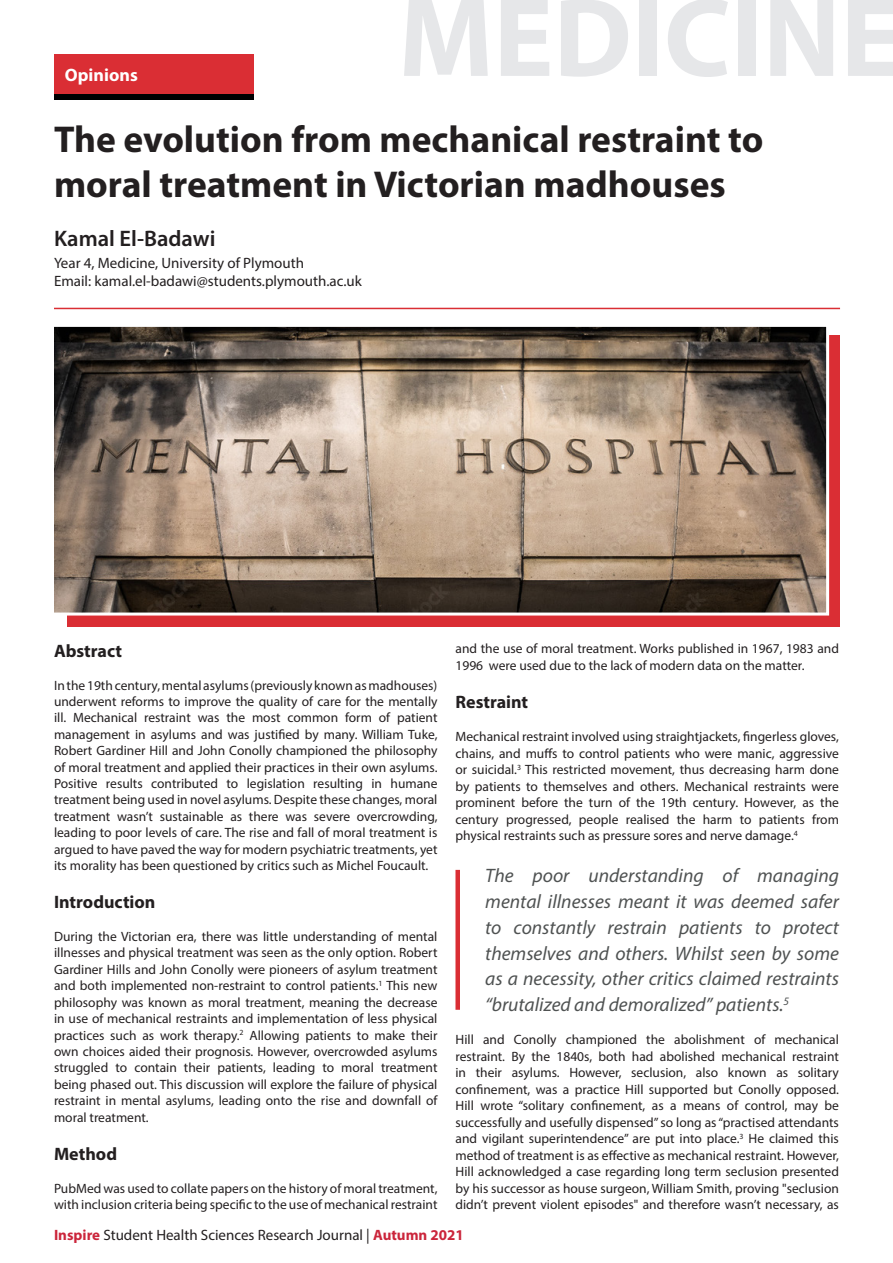
<style>
.page{position:relative;width:893px;height:1263px;background:#fff}
.page>*{position:absolute;margin:0;border:0;box-sizing:border-box;transform-origin:0 0}
.t1{font:700 112.5px "Myriad Pro";color:#e6e7e9}
.t2{font:700 37.5px/45px "Myriad Pro";color:#231f20}
.t3{font:600 22.5px "Myriad Pro";color:#231f20}
.t4{font:italic 19.5px/25.8px "Myriad Pro";color:#4f5252;text-align:justify}
.t5{font:700 18px "Myriad Pro";color:#231f20}
.t6{font:700 18px "Myriad Pro";color:#fff}
.t7{font:15px "Myriad Pro";color:#231f20}
.t8{font:13.5px/16.4px "Myriad Pro";color:#231f20;text-align:justify}
.s1{font-weight:700;color:#cb253b}
</style>
<div class="page">
<div style="left:68px;top:335px;width:772px;height:291px;background:#da2e34"></div>
<div style="left:54px;top:60px;width:200px;height:40px;background:#000001"></div>
<div style="left:54px;top:54px;width:200px;height:40px;background:#da2e34"></div>
<div style="left:455px;top:870px;width:5px;height:140px;background:#da2e34"></div>
<hr style="left:54px;top:308px;width:786px;height:1px;background:#da2e34">
<svg style="left:54px;top:326px;width:776px;height:291px;background:#8f7d6c"></svg>
<p class="t6" style="left:65px;top:63px;width:74px">Opinions</p>
<p class="t1" style="left:398px;top:-35px;width:504px">MEDICINE</p>
<p class="t2" style="left:54px;top:116px;width:711px">The evolution from mechanical restraint to moral treatment in Victorian madhouses</p>
<p class="t3" style="left:54px;top:224px;width:163px">Kamal El-Badawi</p>
<p class="t7" style="left:54px;top:254px;width:252px">Year 4, Medicine, University of Plymouth</p>
<p class="t7" style="left:54px;top:272px;width:309px">Email: kamal.el-badawi@students.plymouth.ac.uk</p>
<p class="t8" style="left:455px;top:640px;width:385px">and the use of moral treatment. Works published in 1967, 1983 and<br>1996 were used due to the lack of modern data on the matter.</p>
<p class="t5" style="left:455px;top:690px;width:74px">Restraint</p>
<p class="t8" style="left:455px;top:728px;width:385px">Mechanical restraint involved using straightjackets, fingerless gloves, chains, and muffs to control patients who were manic, aggressive or suicidal.<sup>3</sup> This restricted movement, thus decreasing harm done by patients to themselves and others. Mechanical restraints were prominent before the turn of the 19th century. However, as the century progressed, people realised the harm to patients from physical restraints such as pressure sores and nerve damage.<sup>4</sup></p>
<p class="t4" style="left:485px;top:862px;width:355px">The poor understanding of managing mental illnesses meant it was deemed safer to constantly restrain patients to protect themselves and others. Whilst seen by some as a necessity, other critics claimed restraints “brutalized and demoralized” patients.<sup>5</sup></p>
<p class="t8" style="left:455px;top:1031px;width:385px">Hill and Conolly championed the abolishment of mechanical restraint. By the 1840s, both had abolished mechanical restraint in their asylums. However, seclusion, also known as solitary confinement, was a practice Hill supported but Conolly opposed.<br>Hill wrote “solitary confinement, as a means of control, may be successfully and usefully dispensed” so long as “practised attendants and vigilant superintendence” are put into place.<sup>3</sup> He claimed this method of treatment is as effective as mechanical restraint. However, Hill acknowledged a case regarding long term seclusion presented by his successor as house surgeon, William Smith, proving "seclusion didn’t prevent violent episodes" and therefore wasn’t necessary, as</p>
<p class="t7" style="left:54px;top:1226px;width:411px"><span class="s1">Inspire</span> Student Health Sciences Research Journal | <span class="s1">Autumn 2021</span></p>
<p class="t5" style="left:54px;top:639px;width:70px">Abstract</p>
<p class="t8" style="left:54px;top:677px;width:385px">In the 19th century, mental asylums (previously known as madhouses) underwent reforms to improve the quality of care for the mentally ill. Mechanical restraint was the most common form of patient management in asylums and was justified by many. William Tuke, Robert Gardiner Hill and John Conolly championed the philosophy of moral treatment and applied their practices in their own asylums.<br>Positive results contributed to legislation resulting in humane treatment being used in novel asylums. Despite these changes, moral treatment wasn’t sustainable as there was severe overcrowding, leading to poor levels of care. The rise and fall of moral treatment is argued to have paved the way for modern psychiatric treatments, yet its morality has been questioned by critics such as Michel Foucault.</p>
<p class="t5" style="left:54px;top:890px;width:103px">Introduction</p>
<p class="t8" style="left:54px;top:928px;width:385px">During the Victorian era, there was little understanding of mental illnesses and physical treatment was seen as the only option. Robert Gardiner Hills and John Conolly were pioneers of asylum treatment and both implemented non-restraint to control patients.<sup>1</sup> This new philosophy was known as moral treatment, meaning the decrease in use of mechanical restraints and implementation of less physical practices such as work therapy.<sup>2</sup> Allowing patients to make their own choices aided their prognosis. However, overcrowded asylums struggled to contain their patients, leading to moral treatment being phased out. This discussion will explore the failure of physical restraint in mental asylums, leading onto the rise and downfall of moral treatment.</p>
<p class="t5" style="left:54px;top:1142px;width:65px">Method</p>
<p class="t8" style="left:54px;top:1180px;width:385px">PubMed was used to collate papers on the history of moral treatment, with inclusion criteria being specific to the use of mechanical restraint</p>
</div>
